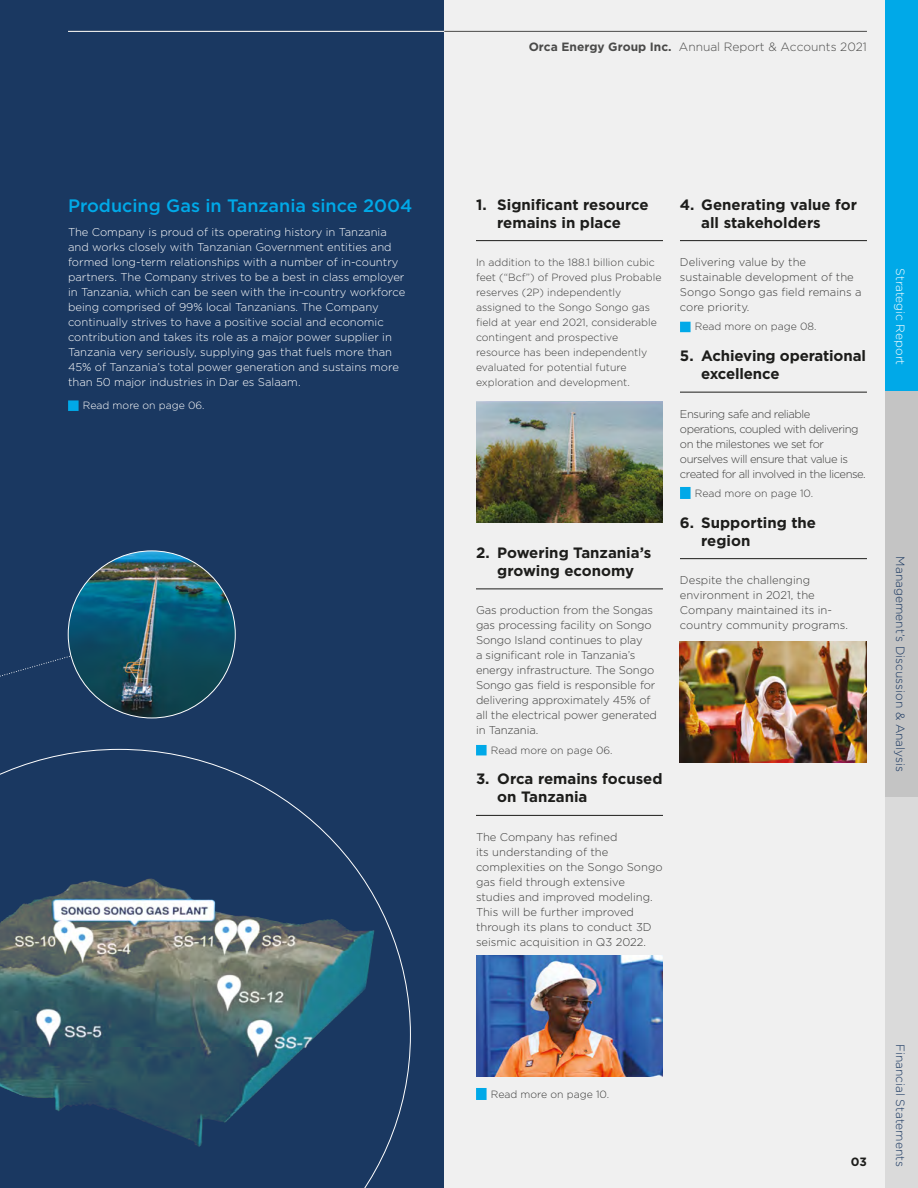
<style>
.page{position:relative;width:918px;height:1188px;background:#1a3861}
.page>*{position:absolute;margin:0;border:0;box-sizing:border-box;transform-origin:0 0}
.t1{font:500 18px "Gotham HTF";color:#00a9e8}
.t2{font:700 15px/18px "Gotham HTF";color:#1d1d1b}
.t3{font:300 12px "Gotham HTF";color:#1a3861}
.t4{font:300 12px "Gotham HTF";color:#4a4a49}
.t5{font:300 12px "Gotham HTF";color:#fff}
.t6{font:700 12px "Gotham HTF";color:#1d1d1b}
.t7{font:300 11.25px/15px "Gotham HTF";letter-spacing:-.01em;color:#3c3c3b}
.t8{font:300 11.25px/15px "Gotham HTF";color:#fff}
.t9{font:300 11.25px/15px "Gotham HTF";letter-spacing:-.04em;color:#3c3c3b}
.t10{font:300 10.5px/15px "Gotham HTF";color:#3c3c3b}
.t11{font:300 10.5px "Gotham HTF";color:#fff}
.s1{font-weight:700}
</style>
<div class="page">
<div style="left:444px;top:0;width:474px;height:1188px;background:#f0f0f0"></div>
<svg style="left:0;top:644px;width:86px;height:43px"></svg>
<hr style="left:476px;top:240px;width:187px;height:1px;background:#1d1d1b">
<hr style="left:476px;top:589px;width:187px;height:1px;background:#1d1d1b">
<div style="left:476px;top:745px;width:11px;height:10px;background:#00a9e8"></div>
<hr style="left:476px;top:815px;width:187px;height:1px;background:#1d1d1b">
<div style="left:476px;top:1088px;width:11px;height:12px;background:#00a9e8"></div>
<img style="left:476px;top:401px;width:187px;height:121px">
<img style="left:476px;top:956px;width:187px;height:120px">
<svg style="left:0;top:749px;width:381px;height:439px"></svg>
<img style="left:0;top:855px;width:411px;height:306px">
<hr style="left:680px;top:240px;width:187px;height:1px;background:#1d1d1b">
<div style="left:680px;top:322px;width:11px;height:10px;background:#00a9e8"></div>
<hr style="left:680px;top:392px;width:187px;height:1px;background:#1d1d1b">
<div style="left:680px;top:487px;width:11px;height:12px;background:#00a9e8"></div>
<hr style="left:680px;top:558px;width:187px;height:1px;background:#1d1d1b">
<img style="left:680px;top:642px;width:187px;height:120px">
<div style="left:68px;top:400px;width:11px;height:11px;background:#00a9e8"></div>
<img style="left:68px;top:551px;width:167px;height:167px;border-radius:84px">
<hr style="left:68px;top:31px;width:799px;height:1px;background:#4a4a49">
<div style="left:885px;top:0;width:33px;height:390px;background:#00a9e8"></div>
<div style="left:885px;top:391px;width:33px;height:418px;background:#c4c4c4"></div>
<div style="left:885px;top:798px;width:33px;height:390px;background:#dadada"></div>
<hr style="left:68px;top:31px;width:376px;height:1px;background:#fff">
<h1 class="t1" style="left:68px;top:196px;width:346px">Producing Gas in Tanzania since 2004</h1>
<p class="t8" style="left:68px;top:224px;width:339px">The Company is proud of its operating history in Tanzania and works closely with Tanzanian Government entities and formed long-term relationships with a number of in-country partners. The Company strives to be a best in class employer in Tanzania, which can be seen with the in-country workforce being comprised of 99% local Tanzanians. The Company continually strives to have a positive social and economic contribution and takes its role as a major power supplier in Tanzania very seriously, supplying gas that fuels more than 45% of Tanzania’s total power generation and sustains more than 50 major industries in Dar es Salaam.</p>
<p class="t11" style="left:83px;top:400px;width:123px">Read more on page 06.</p>
<p class="t4" style="left:529px;top:40px;width:340px"><span class="s1">Orca Energy Group Inc.</span> Annual Report &amp; Accounts 2021</p>
<h2 class="t2" style="left:476px;top:195px;width:174px;text-align:center">1. Significant resource remains in place</h2>
<p class="t10" style="left:476px;top:255px;width:187px">In addition to the 188.1 billion cubic feet (“Bcf”) of Proved plus Probable reserves (2P) independently assigned to the Songo Songo gas field at year end 2021, considerable contingent and prospective resource has been independently evaluated for potential future exploration and development.</p>
<h2 class="t2" style="left:476px;top:543px;width:177px;text-align:center">2. Powering Tanzania’s growing economy</h2>
<p class="t7" style="left:476px;top:603px;width:182px">Gas production from the Songas gas processing facility on Songo<br>Songo Island continues to play<br>a significant role in Tanzania’s energy infrastructure. The Songo<br>Songo gas field is responsible for delivering approximately 45% of all the electrical power generated in Tanzania.</p>
<p class="t10" style="left:491px;top:742px;width:123px">Read more on page 06.</p>
<h2 class="t2" style="left:497px;top:770px;width:167px;text-indent:-21px">3. Orca remains focused on Tanzania</h2>
<p class="t7" style="left:476px;top:829px;width:188px">The Company has refined<br>its understanding of the complexities on the Songo Songo gas field through extensive studies and improved modeling.<br>This will be further improved through its plans to conduct 3D seismic acquisition in Q3 2022.</p>
<h2 class="t2" style="left:701px;top:195px;width:157px;text-indent:-21px">4. Generating value for all stakeholders</h2>
<p class="t7" style="left:680px;top:255px;width:183px">Delivering value by the sustainable development of the<br>Songo Songo gas field remains a core priority.</p>
<p class="t10" style="left:695px;top:319px;width:123px">Read more on page 08.</p>
<h2 class="t2" style="left:701px;top:347px;width:166px;text-indent:-21px">5. Achieving operational excellence</h2>
<p class="t9" style="left:680px;top:406px;width:187px">Ensuring safe and reliable operations, coupled with delivering on the milestones we set for ourselves will ensure that value is created for all involved in the license.</p>
<p class="t10" style="left:695px;top:486px;width:120px">Read more on page 10.</p>
<h2 class="t2" style="left:701px;top:513px;width:116px;text-indent:-21px">6. Supporting the region</h2>
<p class="t7" style="left:680px;top:573px;width:169px">Despite the challenging environment in 2021, the<br>Company maintained its in&shy;country community programs.</p>
<p class="t5" style="left:907px;top:268px;width:99px;rotate:90deg">Strategic Report</p>
<p class="t3" style="left:907px;top:556px;width:217px;rotate:90deg">Management’s Discussion &amp; Analysis</p>
<p class="t10" style="left:491px;top:1087px;width:120px">Read more on page 10.</p>
<p class="t6" style="left:851px;top:1155px;width:18px">03</p>
<p class="t3" style="left:907px;top:1044px;width:125px;rotate:90deg">Financial Statements</p>
</div>
